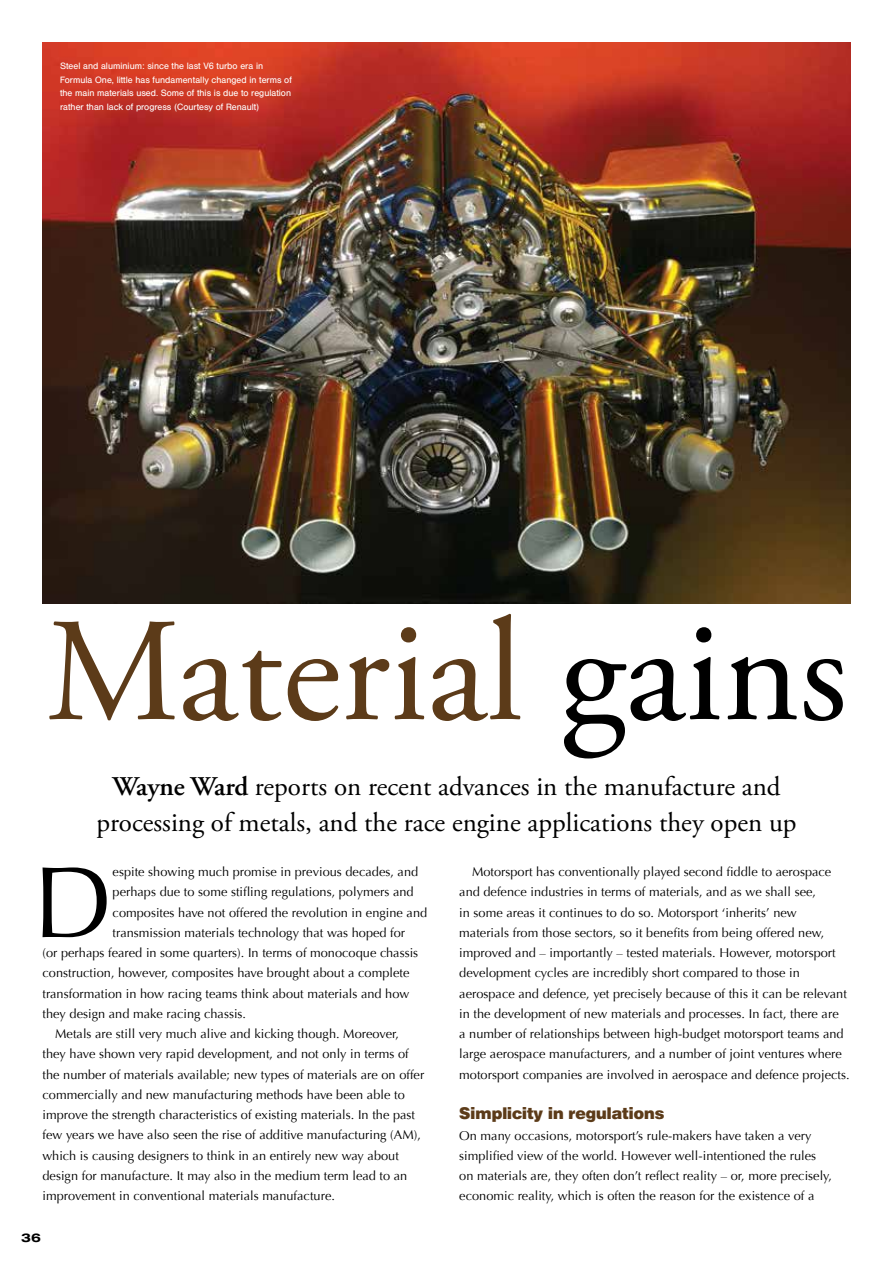
<style>
.page{position:relative;width:893px;height:1263px;background:#fff}
.page>*{position:absolute;margin:0;border:0;box-sizing:border-box;transform-origin:0 0}
.t1{font:147px "Adobe Garamond Pro";color:#5c3b19}
.t2{font:101.4px "Optima";color:#000}
.t3{font:27px/36px "Adobe Garamond Pro";color:#000;text-align:center}
.t4{font:900 16.5px "Helvetica BQ";letter-spacing:.005em;color:#5c3b19}
.t5{font:12.75px/20.2px "Optima";letter-spacing:.005em;color:#000}
.t6{font:700 expanded 12px "Helvetica Neue";color:#000}
.t7{font:9px/13.5px "Helvetica BQ";letter-spacing:.005em;color:#fff}
.s1{color:#000}
.s2{font-weight:600}
</style>
<div class="page">
<img style="left:43px;top:43px;width:807px;height:560px">
<p class="t7" style="left:60px;top:60px;width:233px">Steel and aluminium: since the last V6 turbo era in Formula One, little has fundamentally changed in terms of the main materials used. Some of this is due to regulation rather than lack of progress (Courtesy of Renault)</p>
<h1 class="t1" style="left:46px;top:584px;width:803px">Material <span class="s1">gains</span></h1>
<h3 class="t3" style="left:96px;top:770px;width:701px"><span class="s2">Wayne Ward</span> reports on recent advances in the manufacture and processing of metals, and the race engine applications they open up</h3>
<h2 class="t2" style="left:33px;top:844px;width:80px">D</h2>
<p class="t5" style="left:113px;top:862px;width:307px">espite showing much promise in previous decades, and</p>
<p class="t5" style="left:113px;top:882px;width:303px">perhaps due to some stifling regulations, polymers and</p>
<p class="t5" style="left:113px;top:902px;width:316px">composites have not offered the revolution in engine and</p>
<p class="t5" style="left:113px;top:923px;width:294px">transmission materials technology that was hoped for</p>
<p class="t5" style="left:43px;top:943px;width:377px">(or perhaps feared in some quarters). In terms of monocoque chassis</p>
<p class="t5" style="left:43px;top:963px;width:368px">construction, however, composites have brought about a complete</p>
<p class="t5" style="left:43px;top:983px;width:368px">transformation in how racing teams think about materials and how</p>
<p class="t5" style="left:43px;top:1004px;width:205px">they design and make racing chassis.</p>
<p class="t5" style="left:55px;top:1024px;width:345px">Metals are still very much alive and kicking though. Moreover,</p>
<p class="t5" style="left:43px;top:1044px;width:368px">they have shown very rapid development, and not only in terms of</p>
<p class="t5" style="left:43px;top:1064px;width:383px">the number of materials available; new types of materials are on offer</p>
<p class="t5" style="left:43px;top:1085px;width:364px">commercially and new manufacturing methods have been able to</p>
<p class="t5" style="left:43px;top:1105px;width:374px">improve the strength characteristics of existing materials. In the past</p>
<p class="t5" style="left:43px;top:1125px;width:380px">few years we have also seen the rise of additive manufacturing (AM),</p>
<p class="t5" style="left:43px;top:1145px;width:358px">which is causing designers to think in an entirely new way about</p>
<p class="t5" style="left:43px;top:1166px;width:366px">design for manufacture. It may also in the medium term lead to an</p>
<p class="t5" style="left:43px;top:1186px;width:294px">improvement in conventional materials manufacture.</p>
<p class="t6" style="left:21px;top:1230px;width:21px">36</p>
<p class="t5" style="left:459px;top:862px;width:392px;text-indent:13px">Motorsport has conventionally played second fiddle to aerospace and defence industries in terms of materials, and as we shall see,<br>in some areas it continues to do so. Motorsport ‘inherits’ new materials from those sectors, so it benefits from being offered new, improved and – importantly – tested materials. However, motorsport development cycles are incredibly short compared to those in aerospace and defence, yet precisely because of this it can be relevant in the development of new materials and processes. In fact, there are<br>a number of relationships between high-budget motorsport teams and large aerospace manufacturers, and a number of joint ventures where motorsport companies are involved in aerospace and defence projects.</p>
<p class="t4" style="left:459px;top:1103px;width:207px">Simplicity in regulations</p>
<p class="t5" style="left:459px;top:1125px;width:374px">On many occasions, motorsport’s rule-makers have taken a very simplified view of the world. However well-intentioned the rules on materials are, they often don’t reflect reality – or, more precisely, economic reality, which is often the reason for the existence of a</p>
</div>
